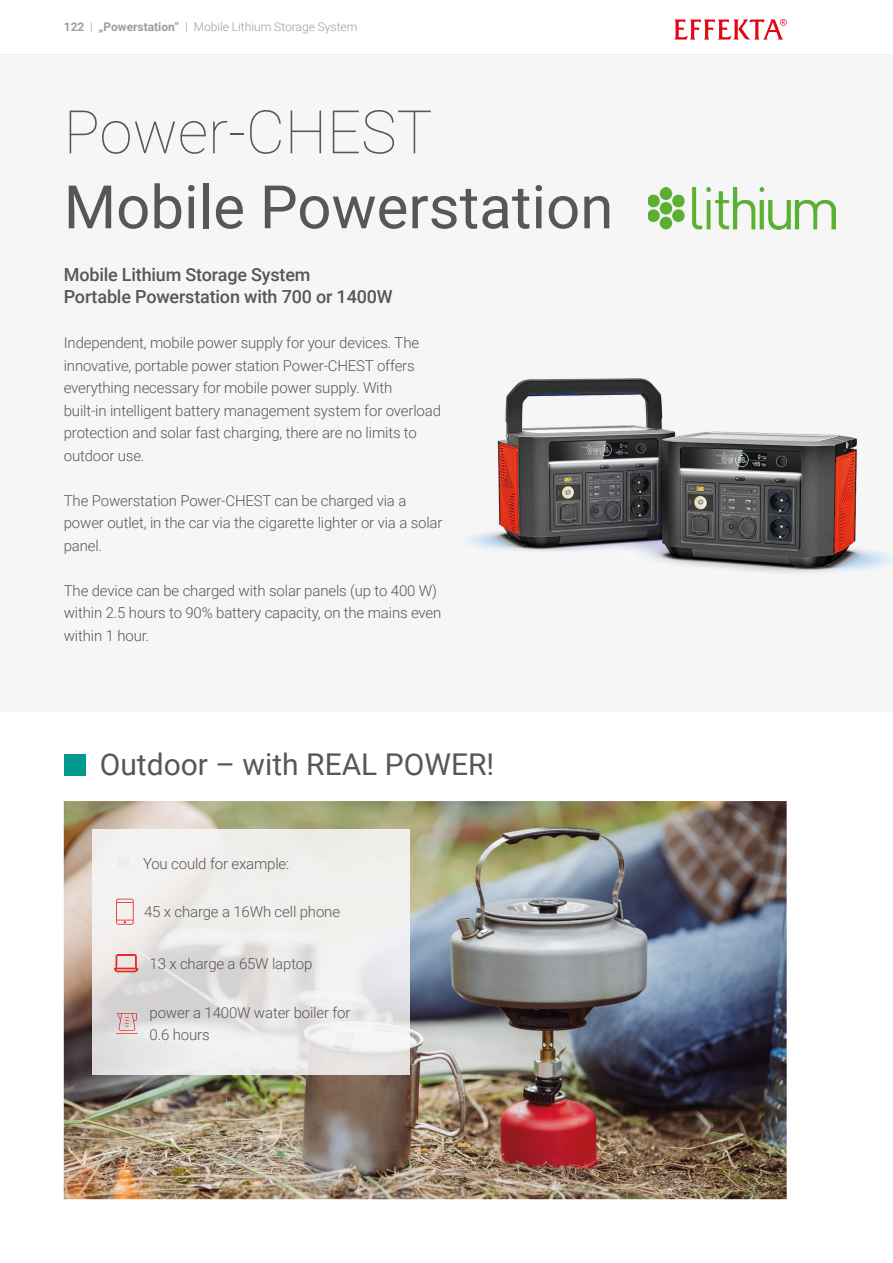
<style>
.page{position:relative;width:893px;height:1263px;background:#fff}
.page>*{position:absolute;margin:0;border:0;box-sizing:border-box;transform-origin:0 0}
.t1{font:60px "Roboto";color:#575756}
.t2{font:100 60px "Roboto";color:#575756}
.t3{font:30px "Roboto";color:#575756}
.t4{font:500 18px/22.5px "Roboto";letter-spacing:-.01em;color:#575756}
.t5{font:300 15px/22.5px "Roboto";letter-spacing:-.01em;color:#575756}
.t6{font:300 12px "Roboto";color:#9d9d9d}
.s1{font-weight:700}
</style>
<div class="page">
<svg style="left:674px;top:19px;width:113px;height:21px"></svg>
<svg style="left:0;top:54px;width:893px;height:1px"></svg>
<div style="left:0;top:55px;width:893px;height:657px;background:#f6f6f6"></div>
<img style="left:466px;top:378px;width:427px;height:195px">
<div style="left:64px;top:754px;width:21px;height:21px;background:#00998d"></div>
<img style="left:64px;top:801px;width:723px;height:398px">
<img style="left:93px;top:830px;width:316px;height:244px">
<svg style="left:116px;top:899px;width:18px;height:26px"></svg>
<svg style="left:114px;top:954px;width:24px;height:18px"></svg>
<svg style="left:116px;top:1013px;width:22px;height:21px"></svg>
<img style="left:648px;top:188px;width:188px;height:41px">
<svg style="left:117px;top:857px;width:12px;height:12px"></svg>
<p class="t6" style="left:64px;top:19px;width:295px"><span class="s1">122</span> | <span class="s1">„Powerstation“</span> | Mobile Lithium Storage System</p>
<h1 class="t2" style="left:64px;top:90px;width:370px">Power-CHEST</h1>
<h1 class="t1" style="left:64px;top:165px;width:551px">Mobile Powerstation</h1>
<p class="t4" style="left:64px;top:262px;width:330px">Mobile Lithium Storage System<br>Portable Powerstation with 700 or 1400W</p>
<p class="t5" style="left:64px;top:331px;width:379px">Independent, mobile power supply for your devices. The innovative, portable power station Power-CHEST offers everything necessary for mobile power supply. With<br>built-in intelligent battery management system for overload protection and solar fast charging, there are no limits to outdoor use.</p>
<p class="t5" style="left:64px;top:488px;width:380px">The Powerstation Power-CHEST can be charged via a power outlet, in the car via the cigarette lighter or via a solar panel.</p>
<p class="t5" style="left:64px;top:578px;width:379px">The device can be charged with solar panels (up to 400 W) within 2.5 hours to 90% battery capacity, on the mains even within 1 hour.</p>
<h2 class="t3" style="left:100px;top:744px;width:396px">Outdoor – with REAL POWER!</h2>
<p class="t5" style="left:143px;top:852px;width:148px">You could for example:</p>
<p class="t5" style="left:144px;top:900px;width:198px">45 x charge a 16Wh cell phone</p>
<p class="t5" style="left:150px;top:952px;width:164px">13 x charge a 65W laptop</p>
<p class="t5" style="left:150px;top:1001px;width:202px">power a 1400W water boiler for<br>0.6 hours</p>
</div>
